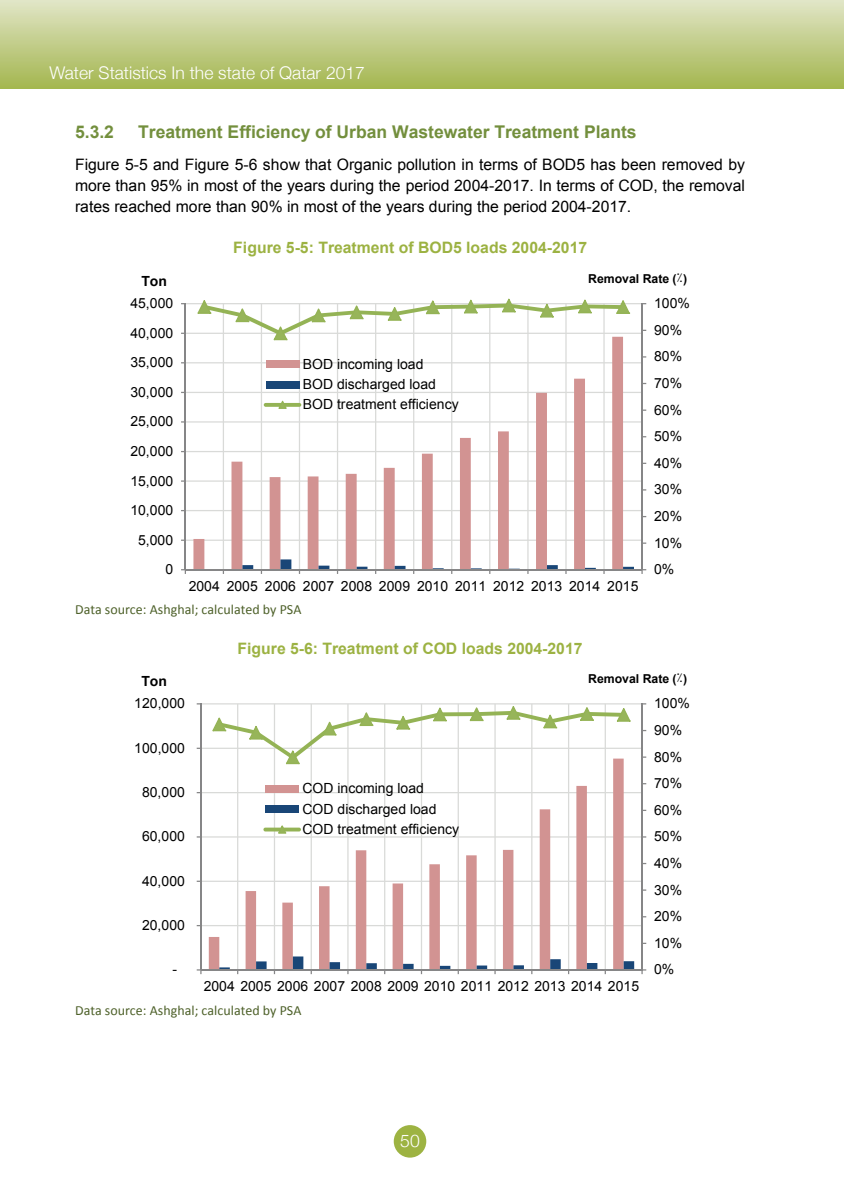
<style>
.page{position:relative;width:844px;height:1191px;background:#fff}
.page>*{position:absolute;margin:0;border:0;box-sizing:border-box;transform-origin:0 0}
.t1{font:700 17.5px "Arial";color:#738f3d}
.t2{font:300 17.5px "Helvetica Neue";color:#fff}
.t3{font:15.75px/20.8px "Arial";color:#000;text-align:justify}
.t4{font:700 15.75px "Arial";color:#9cb242}
.t5{font:14px/20.3px "Arial";color:#000}
.t6{font:14px "Calibri";color:#4e612a}
.t7{font:700 14px "Arial";color:#000}
.t8{font:700 12.25px "Arial";color:#000}
</style>
<div class="page">
<div style="left:0;top:0;width:843px;height:88px;background:linear-gradient(to bottom,#e1e5c6,#a5b751)"></div>
<div style="left:393px;top:1125px;width:33px;height:32px;background:#9db342;border-radius:50%"></div>
<hr style="left:185px;top:539px;width:457px;height:2px;background:#d9dad8">
<hr style="left:185px;top:510px;width:457px;height:1px;background:#d9dad8">
<hr style="left:185px;top:480px;width:457px;height:2px;background:#d9dad8">
<hr style="left:185px;top:451px;width:457px;height:1px;background:#d9dad8">
<hr style="left:185px;top:421px;width:457px;height:1px;background:#d9dad8">
<hr style="left:185px;top:392px;width:457px;height:1px;background:#d9dad8">
<hr style="left:185px;top:362px;width:457px;height:1px;background:#d9dad8">
<hr style="left:185px;top:333px;width:457px;height:1px;background:#d9dad8">
<hr style="left:185px;top:303px;width:457px;height:1px;background:#d9dad8">
<svg style="left:193px;top:340px;width:430px;height:229px"></svg>
<hr style="left:641px;top:304px;width:1px;height:266px;background:#868687">
<hr style="left:185px;top:304px;width:1px;height:266px;background:#868687">
<hr style="left:185px;top:569px;width:457px;height:1px;background:#868687">
<svg style="left:181px;top:569px;width:5px;height:5px"></svg>
<svg style="left:204px;top:559px;width:429px;height:15px"></svg>
<svg style="left:641px;top:569px;width:5px;height:5px"></svg>
<svg style="left:197px;top:298px;width:433px;height:42px"></svg>
<div style="left:266px;top:361px;width:33px;height:7px;background:#d29392"></div>
<div style="left:266px;top:381px;width:33px;height:7px;background:#194677"></div>
<svg style="left:264px;top:403px;width:37px;height:4px"></svg>
<svg style="left:278px;top:401px;width:8px;height:8px"></svg>
<hr style="left:201px;top:925px;width:441px;height:1px;background:#d9dad8">
<hr style="left:201px;top:880px;width:441px;height:2px;background:#d9dad8">
<hr style="left:201px;top:836px;width:441px;height:1px;background:#d9dad8">
<hr style="left:201px;top:792px;width:441px;height:1px;background:#d9dad8">
<hr style="left:201px;top:747px;width:441px;height:2px;background:#d9dad8">
<hr style="left:201px;top:703px;width:441px;height:1px;background:#d9dad8">
<hr style="left:237px;top:704px;width:1px;height:266px;background:#d9dad8">
<hr style="left:274px;top:704px;width:1px;height:266px;background:#d9dad8">
<hr style="left:310px;top:704px;width:2px;height:266px;background:#d9dad8">
<hr style="left:347px;top:704px;width:1px;height:266px;background:#d9dad8">
<hr style="left:384px;top:704px;width:1px;height:266px;background:#d9dad8">
<hr style="left:421px;top:704px;width:1px;height:266px;background:#d9dad8">
<hr style="left:457px;top:704px;width:2px;height:266px;background:#d9dad8">
<hr style="left:494px;top:704px;width:1px;height:266px;background:#d9dad8">
<hr style="left:531px;top:704px;width:1px;height:266px;background:#d9dad8">
<hr style="left:568px;top:704px;width:1px;height:266px;background:#d9dad8">
<hr style="left:604px;top:704px;width:1px;height:266px;background:#d9dad8">
<svg style="left:209px;top:764px;width:414px;height:205px"></svg>
<hr style="left:641px;top:704px;width:1px;height:266px;background:#868687">
<hr style="left:200px;top:704px;width:1px;height:266px;background:#868687">
<hr style="left:201px;top:969px;width:441px;height:1px;background:#868687">
<svg style="left:219px;top:956px;width:415px;height:18px"></svg>
<svg style="left:641px;top:969px;width:5px;height:5px"></svg>
<svg style="left:212px;top:706px;width:418px;height:58px"></svg>
<div style="left:265px;top:785px;width:34px;height:7px;background:#d29392"></div>
<div style="left:265px;top:805px;width:34px;height:7px;background:#194677"></div>
<svg style="left:263px;top:827px;width:38px;height:4px"></svg>
<svg style="left:278px;top:825px;width:8px;height:8px"></svg>
<p class="t2" style="left:50px;top:59px;width:317px">Water Statistics In the state of Qatar 2017</p>
<p class="t1" style="left:75px;top:120px;width:40px">5.3.2</p>
<p class="t1" style="left:138px;top:120px;width:500px">Treatment Efficiency of Urban Wastewater Treatment Plants</p>
<p class="t3" style="left:75px;top:154px;width:671px">Figure 5-5 and Figure 5-6 show that Organic pollution in terms of BOD5 has been removed by more than 95% in most of the years during the period 2004-2017. In terms of COD, the removal rates reached more than 90% in most of the years during the period 2004-2017.</p>
<p class="t4" style="left:233px;top:237px;width:355px">Figure 5-5: Treatment of BOD5 loads 2004-2017</p>
<p class="t8" style="left:672px;top:271px;width:12px">(٪</p>
<p class="t7" style="left:141px;top:271px;width:27px">Ton</p>
<p class="t8" style="left:588px;top:271px;width:100px">Removal Rate )</p>
<p class="t5" style="left:130px;top:293px;width:44px">45,000</p>
<p class="t5" style="left:130px;top:323px;width:44px">40,000</p>
<p class="t5" style="left:130px;top:352px;width:44px">35,000</p>
<p class="t5" style="left:130px;top:382px;width:44px">30,000</p>
<p class="t5" style="left:130px;top:411px;width:44px">25,000</p>
<p class="t5" style="left:130px;top:441px;width:44px">20,000</p>
<p class="t5" style="left:130px;top:471px;width:44px">15,000</p>
<p class="t5" style="left:130px;top:500px;width:44px">10,000</p>
<p class="t5" style="left:138px;top:530px;width:37px">5,000</p>
<p class="t5" style="left:165px;top:559px;width:9px">0</p>
<p class="t5" style="left:303px;top:354px;width:157px">BOD incoming load<br>BOD discharged load<br>BOD treatment efficiency</p>
<p class="t5" style="left:189px;top:576px;width:451px">2004 2005 2006 2007 2008 2009 2010 2011 2012 2013 2014 2015</p>
<p class="t6" style="left:75px;top:601px;width:228px">Data source: Ashghal; calculated by PSA</p>
<p class="t4" style="left:237px;top:637px;width:346px">Figure 5-6: Treatment of COD loads 2004-2017</p>
<p class="t5" style="left:654px;top:293px;width:37px">100%</p>
<p class="t5" style="left:654px;top:320px;width:29px">90%</p>
<p class="t5" style="left:654px;top:346px;width:29px">80%</p>
<p class="t5" style="left:654px;top:373px;width:29px">70%</p>
<p class="t5" style="left:654px;top:400px;width:29px">60%</p>
<p class="t5" style="left:654px;top:426px;width:29px">50%</p>
<p class="t5" style="left:654px;top:453px;width:29px">40%</p>
<p class="t5" style="left:654px;top:479px;width:29px">30%</p>
<p class="t5" style="left:654px;top:506px;width:29px">20%</p>
<p class="t5" style="left:654px;top:533px;width:29px">10%</p>
<p class="t5" style="left:654px;top:559px;width:22px">0%</p>
<p class="t8" style="left:672px;top:671px;width:12px">(٪</p>
<p class="t7" style="left:141px;top:672px;width:27px">Ton</p>
<p class="t8" style="left:588px;top:671px;width:100px">Removal Rate )</p>
<p class="t5" style="left:134px;top:693px;width:52px">120,000</p>
<p class="t5" style="left:134px;top:738px;width:52px">100,000</p>
<p class="t5" style="left:142px;top:782px;width:44px">80,000</p>
<p class="t5" style="left:142px;top:826px;width:44px">60,000</p>
<p class="t5" style="left:142px;top:871px;width:44px">40,000</p>
<p class="t5" style="left:142px;top:915px;width:44px">20,000</p>
<p class="t5" style="left:172px;top:959px;width:6px">-</p>
<p class="t5" style="left:302px;top:778px;width:158px">COD incoming load<br>COD discharged load<br>COD treatment efficiency</p>
<p class="t5" style="left:204px;top:976px;width:437px">2004 2005 2006 2007 2008 2009 2010 2011 2012 2013 2014 2015</p>
<p class="t6" style="left:75px;top:1001px;width:228px">Data source: Ashghal; calculated by PSA</p>
<p class="t5" style="left:654px;top:693px;width:37px">100%</p>
<p class="t5" style="left:654px;top:720px;width:29px">90%</p>
<p class="t5" style="left:654px;top:746px;width:29px">80%</p>
<p class="t5" style="left:654px;top:773px;width:29px">70%</p>
<p class="t5" style="left:654px;top:800px;width:29px">60%</p>
<p class="t5" style="left:654px;top:826px;width:29px">50%</p>
<p class="t5" style="left:654px;top:853px;width:29px">40%</p>
<p class="t5" style="left:654px;top:879px;width:29px">30%</p>
<p class="t5" style="left:654px;top:906px;width:29px">20%</p>
<p class="t5" style="left:654px;top:933px;width:29px">10%</p>
<p class="t5" style="left:654px;top:959px;width:22px">0%</p>
<p class="t2" style="left:400px;top:1127px;width:21px">50</p>
</div>
